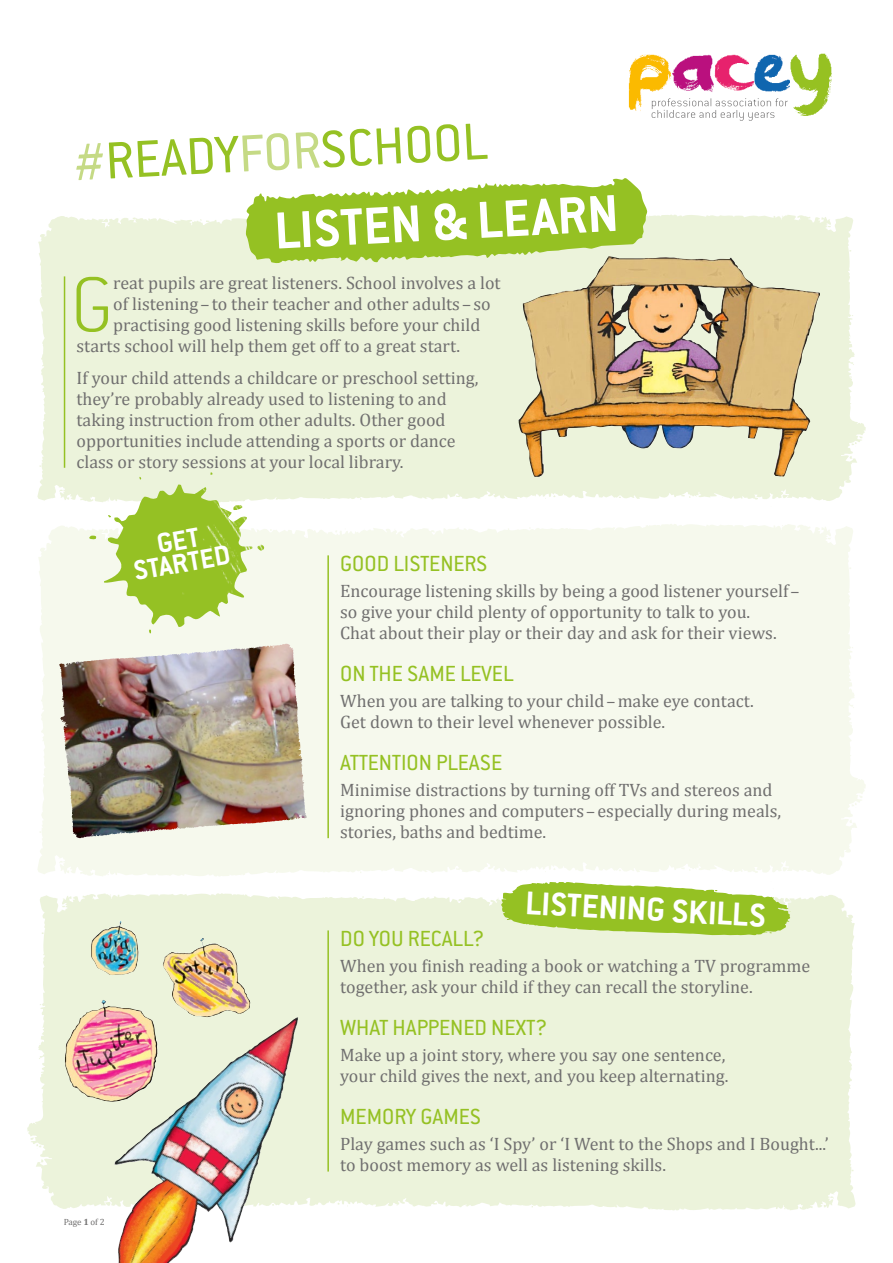
<style>
.page{position:relative;width:893px;height:1263px;background:#fff}
.page>*{position:absolute;margin:0;border:0;box-sizing:border-box;transform-origin:0 0}
.t1{font:200 84.9px "Conduit ITC Std";color:#95c123}
.t2{font:57px "Conduit ITC Std";color:#95c123}
.t3{font:700 57px "Conduit ITC Std";color:#fff}
.t4{font:700 36px "Conduit ITC Std";color:#fff}
.t5{font:700 30px "Conduit ITC Std";color:#fff}
.t6{font:24px "Conduit ITC Std";color:#95c123}
.t7{font:18px/21px "Cambria";color:#706f6f}
.t8{font:9px "Cambria";letter-spacing:-.01em;color:#706f6f}
.s1{color:#c5da85}
.s2{font-weight:700}
</style>
<div class="page">
<svg style="left:37px;top:214px;width:829px;height:288px;background:#edf3dd"></svg>
<div style="left:38px;top:524px;width:828px;height:352px;background:#f6f9ed"></div>
<div style="left:27px;top:893px;width:829px;height:318px;background:#ecf3db"></div>
<img style="left:671px;top:54px;width:84px;height:38px">
<img style="left:755px;top:54px;width:36px;height:38px">
<img style="left:628px;top:54px;width:43px;height:62px">
<img style="left:791px;top:53px;width:41px;height:63px">
<svg style="left:652px;top:98px;width:136px;height:23px"></svg>
<hr style="left:327px;top:555px;width:2px;height:283px;background:#95c123">
<hr style="left:327px;top:930px;width:2px;height:241px;background:#95c123">
<hr style="left:64px;top:276px;width:1px;height:192px;background:#95c123">
<svg style="left:501px;top:882px;width:289px;height:53px;background:#aacd50"></svg>
<svg style="left:245px;top:178px;width:403px;height:86px;background:#aecf57"></svg>
<img style="left:519px;top:264px;width:301px;height:213px">
<img style="left:59px;top:643px;width:248px;height:196px">
<img style="left:242px;top:644px;width:43px;height:6px">
<img style="left:104px;top:472px;width:148px;height:155px">
<img style="left:65px;top:1000px;width:93px;height:102px">
<img style="left:162px;top:938px;width:88px;height:79px">
<img style="left:91px;top:921px;width:47px;height:54px">
<img style="left:114px;top:1025px;width:172px;height:238px">
<svg style="left:157px;top:527px;width:43px;height:26px"></svg>
<svg style="left:215px;top:545px;width:15px;height:21px"></svg>
<h2 class="t2" style="left:72px;top:128px;width:415px;rotate:-3deg"><span class="s1">#</span>READY<span class="s1">FO R</span>SCHOO L</h2>
<h2 class="t3" style="left:273px;top:196px;width:346px;rotate:-3deg">Li sten &amp; learn</h2>
<h1 class="t1" style="left:70px;top:253px;width:44px">G</h1>
<p class="t7" style="left:113px;top:272px;width:389px">reat pupils are great listeners. School involves a lot</p>
<p class="t7" style="left:113px;top:293px;width:379px">of listening–to their teacher and other adults–so</p>
<p class="t7" style="left:113px;top:314px;width:369px">practising good listening skills before your child</p>
<p class="t7" style="left:77px;top:335px;width:385px">starts school will help them get off to a great start.</p>
<p class="t7" style="left:77px;top:367px;width:403px">If your child attends a childcare or preschool setting, they’re probably already used to listening to and taking instruction from other adults. Other good opportunities include attending a sports or dance class or story sessions at your local library.</p>
<h3 class="t5" style="left:131px;top:553px;width:17px;rotate:-10deg">STARTE</h3>
<p class="t8" style="left:64px;top:1216px;width:43px">Page <span class="s2">1</span> of 2</p>
<h3 class="t6" style="left:340px;top:548px;width:147px">GOO D LISTENERS</h3>
<p class="t7" style="left:340px;top:580px;width:461px">Encourage listening skills by being a good listener yourself– so give your child plenty of opportunity to talk to you.<br>Chat about their play or their day and ask for their views.</p>
<h3 class="t6" style="left:340px;top:659px;width:175px">ON THE SAME LEVEL</h3>
<p class="t7" style="left:340px;top:690px;width:415px">When you are talking to your child–make eye contact.<br>Get down to their level whenever possible.</p>
<h3 class="t6" style="left:340px;top:748px;width:163px">ATTENTION PLEASE</h3>
<p class="t7" style="left:340px;top:779px;width:442px">Minimise distractions by turning off TVs and stereos and ignoring phones and computers–especially during meals, stories, baths and bedtime.</p>
<h3 class="t4" style="left:527px;top:881px;width:242px;rotate:3deg">listening skills</h3>
<h3 class="t6" style="left:340px;top:923px;width:145px">DO YOU RECALL?</h3>
<p class="t7" style="left:340px;top:955px;width:471px">When you finish reading a book or watching a TV programme together, ask your child if they can recall the storyline.</p>
<h3 class="t6" style="left:340px;top:1013px;width:208px">WHAT HAPPENED NEXT?</h3>
<p class="t7" style="left:340px;top:1044px;width:390px">Make up a joint story, where you say one sentence, your child gives the next, and you keep alternating.</p>
<h3 class="t6" style="left:340px;top:1102px;width:143px">MEMORY GAMES</h3>
<p class="t7" style="left:340px;top:1133px;width:490px">Play games such as ‘I Spy’ or ‘I Went to the Shops and I Bought...’ to boost memory as well as listening skills.</p>
</div>
